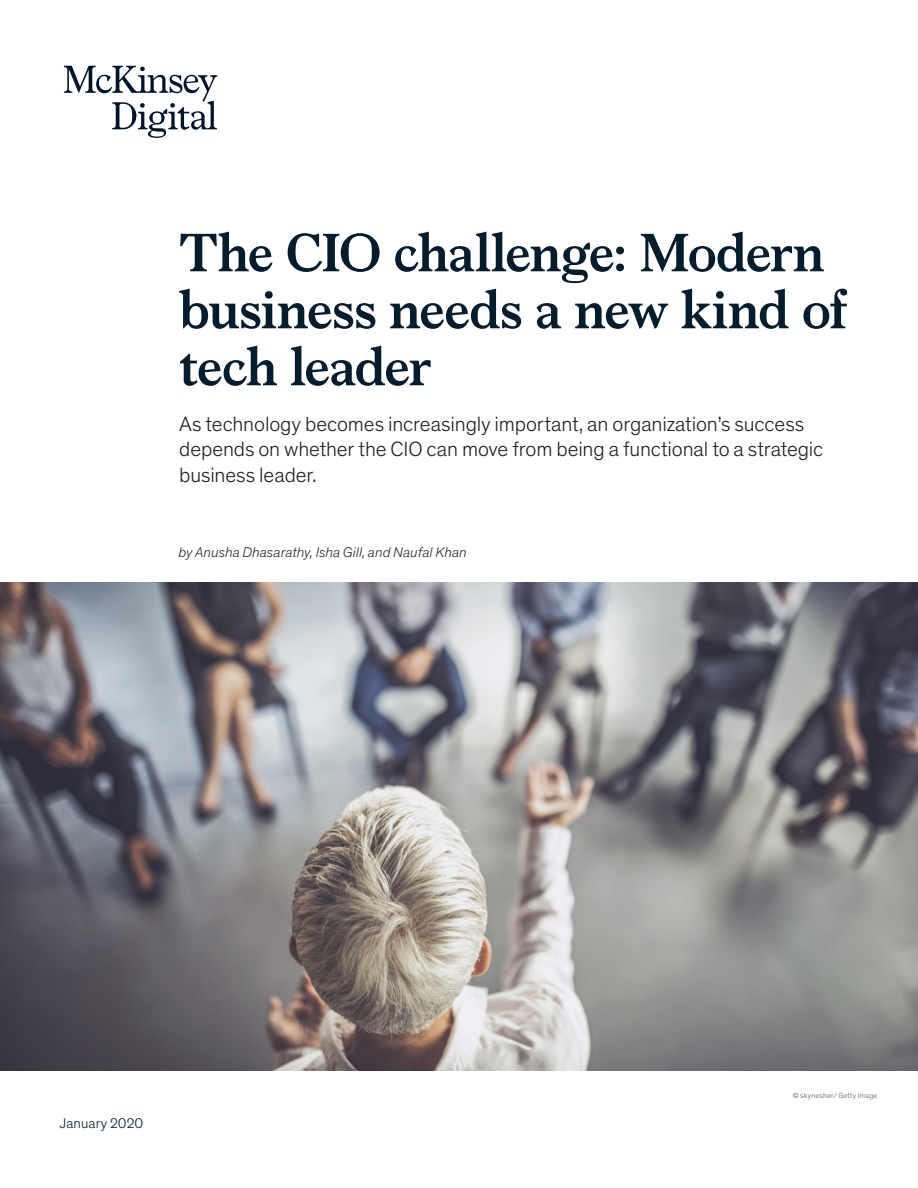
<style>
.page{position:relative;width:918px;height:1188px;background:#fff}
.page>*{position:absolute;margin:0;border:0;box-sizing:border-box;transform-origin:0 0}
.Title_of_article-dee{font:700 54px/57px "Bower";letter-spacing:-.015em;color:#051c2c}
.Standfirst-Dek_Thein{font:300 21px/25.5px "Theinhardt Pan";letter-spacing:-.005em;color:#231f20}
.Author_byline{font:italic 300 14.25px "Theinhardt Pan";letter-spacing:.005em;color:#231f20}
.Cover_date_-_Deep_bl{font:300 14.25px "Theinhardt Pan";letter-spacing:.005em;color:#051c2c}
.Art_Photo_credit{font:300 7.5px "Theinhardt Pan";letter-spacing:.025em;color:#57585a}
</style>
<div class="page">
<img style="left:0;top:582px;width:918px;height:488px">
<svg style="left:64px;top:66px;width:153px;height:72px"></svg>
<p class="Title_of_article-dee" style="left:179px;top:220px;width:670px">The CIO challenge: Modern business needs a new kind of tech leader</p>
<p class="Standfirst-Dek_Thein" style="left:179px;top:410px;width:646px">As technology becomes increasingly important, an organization’s success depends on whether the CIO can move from being a functional to a strategic business leader.</p>
<p class="Author_byline" style="left:179px;top:542px;width:290px">by Anusha Dhasarathy, Isha Gill, and Naufal Khan</p>
<p class="Cover_date_-_Deep_bl" style="left:60px;top:1114px;width:85px">January 2020</p>
<p class="Art_Photo_credit" style="left:793px;top:1090px;width:86px">© skynesher/ Getty Image</p>
</div>
